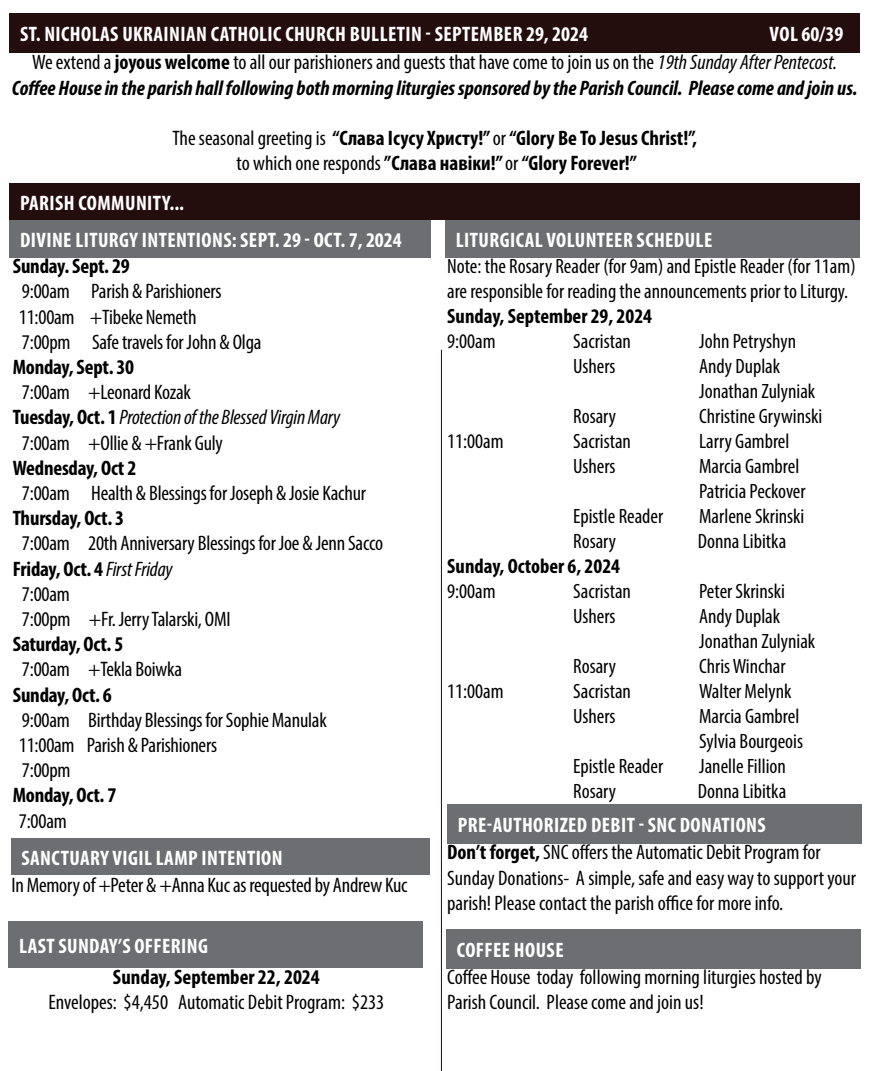
<style>
.page{position:relative;width:882px;height:1071px;background:#fff}
.page>*{position:absolute;margin:0;border:0;box-sizing:border-box;transform-origin:0 0}
.t1{font:condensed 21px/25.2px "Myriad Pro";letter-spacing:-.01em;color:#000}
.t2{font:700 condensed 21px/25.2px "Myriad Pro";color:#000;text-align:center}
.t3{font:700 condensed 21px "Myriad Pro";letter-spacing:.02em;color:#fff}
.t4{font:italic 700 condensed 21px/25.2px "Myriad Pro";color:#000;text-align:center}
.t5{font:italic condensed 21px "Myriad Pro";letter-spacing:-.01em;color:#000}
.t6{font:condensed 20.82px/25px "Myriad Pro";color:#000}
.t7{font:700 condensed 20.82px "Myriad Pro";color:#000}
.s1{font-weight:400;font-style:normal}
.s2{font-style:normal}
.s3{font-weight:400}
.s4{font-weight:700;font-style:normal}
.s5{font-weight:400;font-style:italic}
.s6{font-weight:700;color:#fff}
.s7{font-weight:700}
</style>
<div class="page">
<div style="left:9px;top:220px;width:422px;height:37px;background:#6d6e71"></div>
<div style="left:9px;top:184px;width:851px;height:36px;background:#240d0d"></div>
<div style="left:9px;top:13px;width:851px;height:39px;background:#240d0d"></div>
<hr style="left:441px;top:350px;width:1px;height:721px;background:#240d0d">
<div style="left:11px;top:838px;width:419px;height:37px;background:#6d6e71"></div>
<div style="left:8px;top:922px;width:415px;height:46px;background:#6d6e71"></div>
<div style="left:445px;top:220px;width:415px;height:38px;background:#6d6e71"></div>
<div style="left:447px;top:805px;width:415px;height:39px;background:#6d6e71"></div>
<div style="left:446px;top:929px;width:415px;height:39px;background:#6d6e71"></div>
<p class="t3" style="left:20px;top:21px;width:569px">ST. NICHOLAS UKRAINIAN CATHOLIC CHURCH BULLETIN - SEPTEMBER 29, 2024</p>
<p class="t3" style="left:770px;top:21px;width:75px">VOL 60/39</p>
<p class="t4" style="left:12px;top:49px;width:847px"><span class="s1">We extend a</span> <span class="s2">joyous welcome</span> <span class="s1">to all our parishioners and guests that have come to join us on the</span> <span class="s3">19th Sunday After Pentecost.<br></span>Coffee House in the parish hall following both morning liturgies sponsored by the Parish Council. Please come and join us.</p>
<p class="t2" style="left:172px;top:125px;width:526px"><span class="s3">The seasonal greeting is</span> “Слава Ісусу Христу!” <span class="s3">or</span> “Glory Be To Jesus Christ!”, <span class="s3">to which one responds</span> ”Слава навіки!” <span class="s3">or</span> “Glory Forever!”</p>
<p class="t3" style="left:20px;top:190px;width:166px">PARISH COMMUNITY...</p>
<p class="t3" style="left:20px;top:227px;width:383px">DIVINE LITURGY INTENTIONS: SEPT. 29 - OCT. 7, 2024</p>
<p class="t2" style="left:13px;top:253px;width:119px">Sunday. Sept. 29</p>
<p class="t1" style="left:19px;top:279px;width:244px">9:00am Parish &amp; Parishioners<br>11:00am +Tibeke Nemeth<br>7:00pm Safe travels for John &amp; Olga</p>
<p class="t2" style="left:13px;top:354px;width:123px">Monday, Sept. 30</p>
<p class="t1" style="left:22px;top:379px;width:171px">7:00am +Leonard Kozak</p>
<p class="t5" style="left:13px;top:405px;width:329px"><span class="s4">Tuesday, Oct. 1</span> Protection of the Blessed Virgin Mary</p>
<p class="t1" style="left:22px;top:430px;width:202px">7:00am +Ollie &amp; +Frank Guly</p>
<p class="t2" style="left:13px;top:455px;width:125px">Wednesday, Oct 2</p>
<p class="t1" style="left:22px;top:480px;width:346px">7:00am Health &amp; Blessings for Joseph &amp; Josie Kachur</p>
<p class="t2" style="left:13px;top:505px;width:113px">Thursday, Oct. 3</p>
<p class="t1" style="left:22px;top:531px;width:363px">7:00am 20th Anniversary Blessings for Joe &amp; Jenn Sacco</p>
<p class="t2" style="left:13px;top:556px;width:161px">Friday, Oct. 4 <span class="s5">First Friday</span></p>
<p class="t1" style="left:22px;top:581px;width:49px">7:00am</p>
<p class="t1" style="left:22px;top:606px;width:210px">7:00pm +Fr. Jerry Talarski, OMI</p>
<p class="t2" style="left:13px;top:631px;width:112px">Saturday, Oct. 5</p>
<p class="t1" style="left:22px;top:657px;width:162px">7:00am +Tekla Boiwka</p>
<p class="t2" style="left:13px;top:682px;width:101px">Sunday, Oct. 6</p>
<p class="t1" style="left:19px;top:707px;width:309px">9:00am Birthday Blessings for Sophie Manulak<br>11:00am Parish &amp; Parishioners<br>7:00pm</p>
<p class="t2" style="left:13px;top:782px;width:105px">Monday, Oct. 7</p>
<p class="t1" style="left:19px;top:808px;width:49px">7:00am</p>
<p class="t3" style="left:22px;top:845px;width:263px">SANCTUARY VIGIL LAMP INTENTION</p>
<p class="t1" style="left:11px;top:872px;width:398px">In Memory of +Peter &amp; +Anna Kuc as requested by Andrew Kuc</p>
<p class="t3" style="left:19px;top:933px;width:190px">LAST SUNDAY’S OFFERING</p>
<p class="t2" style="left:113px;top:964px;width:208px">Sunday, September 22, 2024</p>
<p class="t1" style="left:49px;top:989px;width:337px">Envelopes: $4,450 Automatic Debit Program: $233</p>
<p class="t3" style="left:456px;top:227px;width:258px">LITURGICAL VOLUNTEER SCHEDULE</p>
<p class="t6" style="left:447px;top:253px;width:410px">Note: the Rosary Reader (for 9am) and Epistle Reader (for 11am) are responsible for reading the announcements prior to Liturgy.</p>
<p class="t7" style="left:447px;top:303px;width:206px">Sunday, September 29, 2024</p>
<p class="t6" style="left:447px;top:328px;width:50px">9:00am</p>
<p class="t6" style="left:573px;top:328px;width:59px">Sacristan</p>
<p class="t6" style="left:699px;top:328px;width:98px">John Petryshyn</p>
<p class="t6" style="left:573px;top:353px;width:44px">Ushers</p>
<p class="t6" style="left:699px;top:353px;width:118px">Andy Duplak<br>Jonathan Zulyniak</p>
<p class="t6" style="left:573px;top:403px;width:44px">Rosary</p>
<p class="t6" style="left:699px;top:403px;width:125px">Christine Grywinski</p>
<p class="t6" style="left:447px;top:428px;width:58px">11:00am</p>
<p class="t6" style="left:573px;top:428px;width:59px">Sacristan</p>
<p class="t6" style="left:699px;top:428px;width:92px">Larry Gambrel</p>
<p class="t6" style="left:573px;top:453px;width:44px">Ushers</p>
<p class="t6" style="left:699px;top:453px;width:108px">Marcia Gambrel<br>Patricia Peckover</p>
<p class="t6" style="left:573px;top:503px;width:92px">Epistle Reader</p>
<p class="t6" style="left:699px;top:503px;width:107px">Marlene Skrinski</p>
<p class="t6" style="left:573px;top:528px;width:44px">Rosary</p>
<p class="t6" style="left:698px;top:528px;width:90px">Donna Libitka</p>
<p class="t7" style="left:447px;top:553px;width:174px">Sunday, October 6, 2024</p>
<p class="t6" style="left:447px;top:578px;width:50px">9:00am</p>
<p class="t6" style="left:573px;top:578px;width:59px">Sacristan</p>
<p class="t6" style="left:699px;top:578px;width:87px">Peter Skrinski</p>
<p class="t6" style="left:573px;top:603px;width:44px">Ushers</p>
<p class="t6" style="left:699px;top:603px;width:118px">Andy Duplak<br>Jonathan Zulyniak</p>
<p class="t6" style="left:573px;top:653px;width:44px">Rosary</p>
<p class="t6" style="left:699px;top:653px;width:88px">Chris Winchar</p>
<p class="t6" style="left:447px;top:678px;width:58px">11:00am</p>
<p class="t6" style="left:573px;top:678px;width:59px">Sacristan</p>
<p class="t6" style="left:699px;top:678px;width:94px">Walter Melynk</p>
<p class="t6" style="left:573px;top:703px;width:44px">Ushers</p>
<p class="t6" style="left:699px;top:703px;width:105px">Marcia Gambrel<br>Sylvia Bourgeois</p>
<p class="t6" style="left:573px;top:753px;width:92px">Epistle Reader</p>
<p class="t6" style="left:699px;top:753px;width:88px">Janelle Fillion</p>
<p class="t6" style="left:573px;top:778px;width:44px">Rosary</p>
<p class="t6" style="left:698px;top:778px;width:90px">Donna Libitka</p>
<p class="t1" style="left:447px;top:811px;width:375px;line-height:27.3px;text-indent:11px"><span class="s6">PRE-AUTHORIZED DEBIT - SNC DONATIONS<br></span><span class="s7">Don’t forget,</span> SNC offers the Automatic Debit Program for</p>
<p class="t1" style="left:447px;top:865px;width:410px">Sunday Donations- A simple, safe and easy way to support your parish! Please contact the parish office for more info.</p>
<p class="t3" style="left:457px;top:937px;width:108px">COFFEE HOUSE</p>
<p class="t1" style="left:447px;top:964px;width:376px">Coffee House today following morning liturgies hosted by<br>Parish Council. Please come and join us!</p>
</div>
